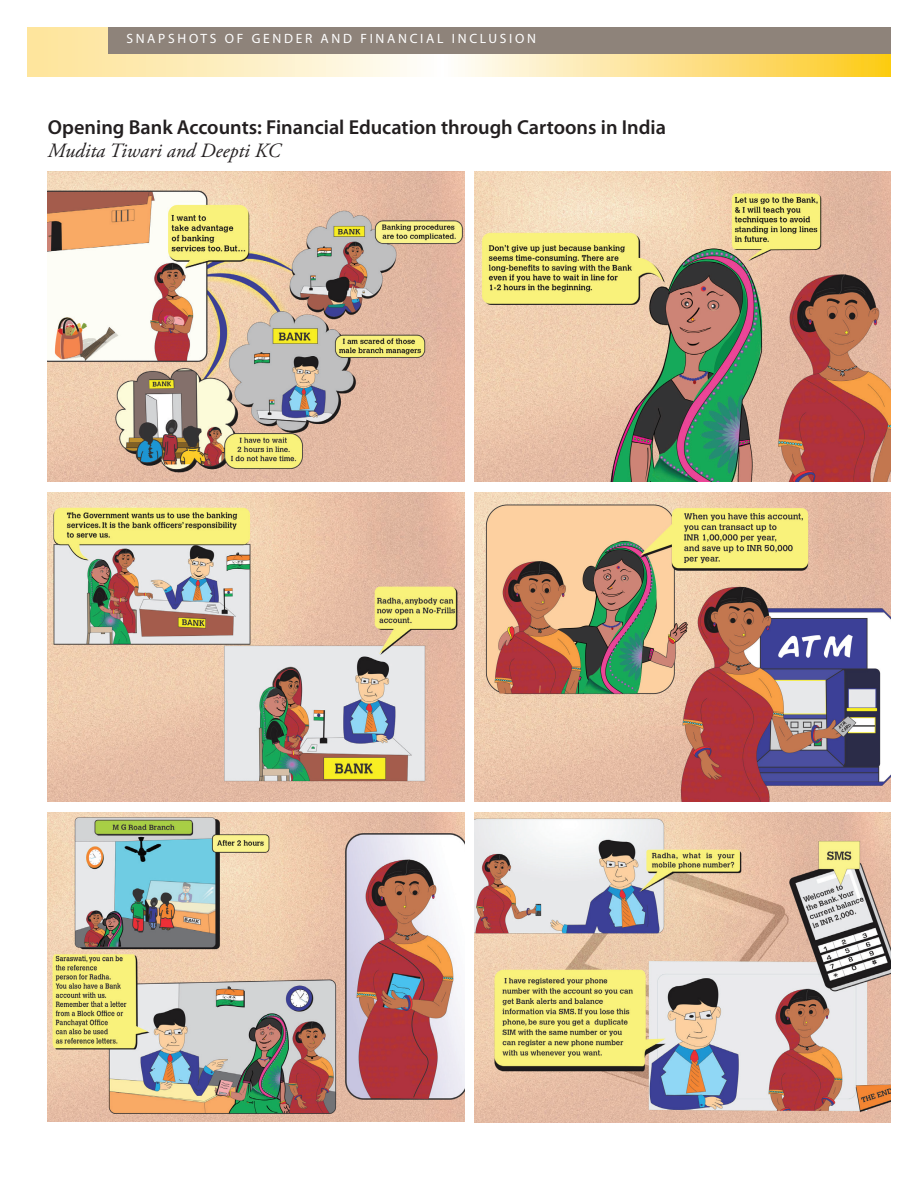
<style>
.page{position:relative;width:918px;height:1188px;background:#fff}
.page>*{position:absolute;margin:0;border:0;box-sizing:border-box;transform-origin:0 0}
.t1{font:600 20.25px "Myriad Pro";color:#231f20}
.t2{font:italic 20.25px "Adobe Garamond Pro";color:#231f20}
.t3{font:13.5px "Myriad Pro";letter-spacing:.2em;color:#fff}
</style>
<div class="page">
<img style="left:48px;top:812px;width:416px;height:309px">
<img style="left:475px;top:812px;width:416px;height:310px">
<img style="left:48px;top:172px;width:416px;height:309px">
<img style="left:48px;top:492px;width:416px;height:310px">
<img style="left:475px;top:172px;width:416px;height:309px">
<img style="left:475px;top:492px;width:416px;height:310px">
<svg style="left:27px;top:27px;width:864px;height:50px;background:#fde8a8"></svg>
<div style="left:108px;top:27px;width:783px;height:27px;background:#8e837a"></div>
<p class="t3" style="left:126px;top:30px;width:411px">SNAPSHOTS OF GENDER AND FINANCIAL INCLUSION</p>
<p class="t1" style="left:48px;top:114px;width:620px">Opening Bank Accounts: Financial Education through Cartoons in India</p>
<p class="t2" style="left:48px;top:139px;width:234px">Mudita Tiwari and Deepti KC</p>
</div>
